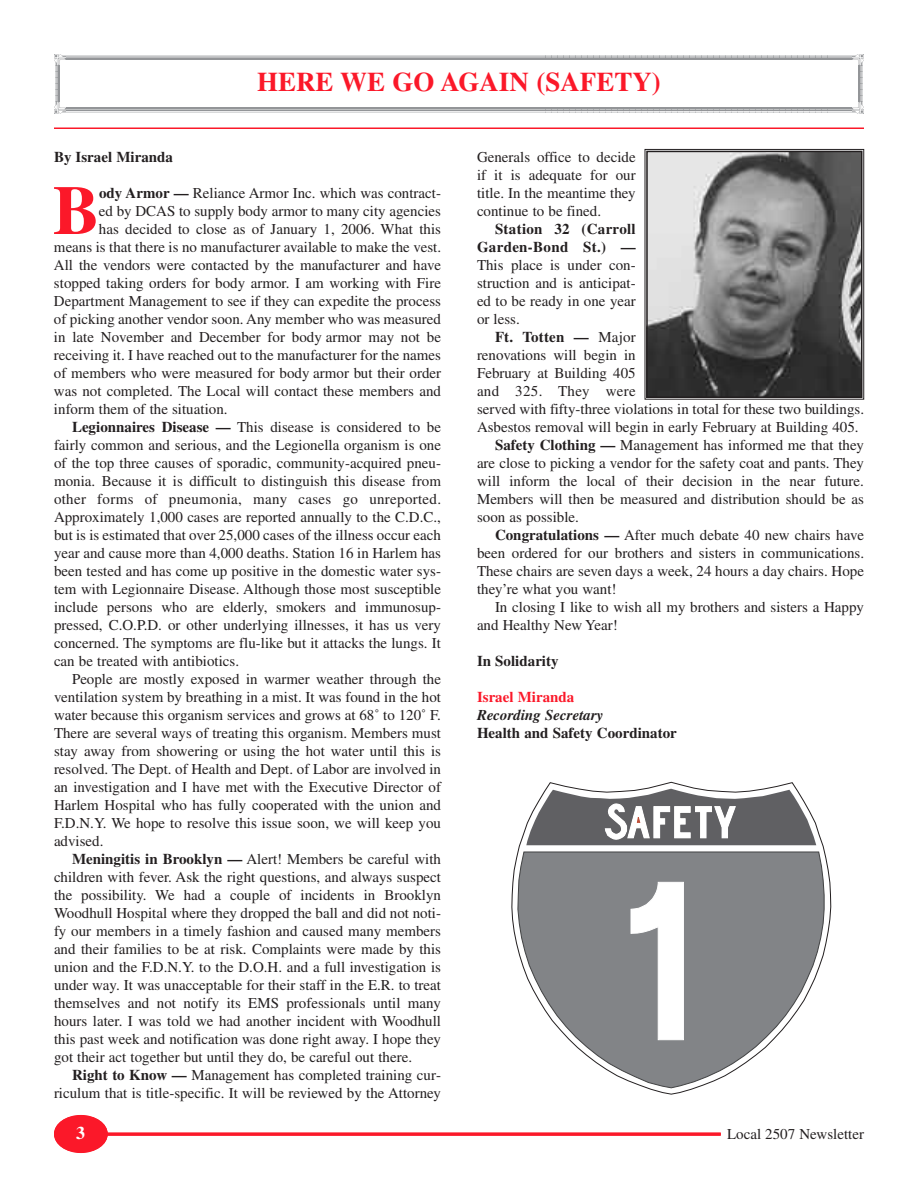
<style>
.page{position:relative;width:918px;height:1188px;background:#fff}
.page>*{position:absolute;margin:0;border:0;box-sizing:border-box;transform-origin:0 0}
.t1{font:700 69.3px "Times";color:#fb1829}
.t2{font:700 27px "Times";color:#fb1829}
.t3{font:700 18px "Times";color:#fff}
.t4{font:15px/18px "Times";color:#231f20;text-align:justify}
.t5{font:700 15px "Times";color:#231f20}
.t6{font:15px "Times";letter-spacing:.02em;color:#231f20}
.t7{font:700 15px/18px "Times";letter-spacing:.02em;color:#231f20;text-align:right}
.t8{font:italic 700 15px "Times";color:#231f20}
.t9{font:700 15px "Times";color:#fb1829}
.s1{font-weight:700}
.s2{font-weight:400}
</style>
<div class="page">
<div style="left:54px;top:1115px;width:54px;height:38px;background:#fb1829;border-radius:50%"></div>
<svg style="left:108px;top:1132px;width:613px;height:4px;background:#fb3443"></svg>
<svg style="left:54px;top:54px;width:810px;height:60px"></svg>
<hr style="left:54px;top:128px;width:810px;height:1px;background:#fb1829">
<img style="left:649px;top:154px;width:210px;height:241px">
<div style="left:645px;top:149px;width:219px;height:250px;border:1px solid #231f20"></div>
<div style="left:646px;top:151px;width:216px;height:247px;border:2px solid #231f20"></div>
<svg style="left:512px;top:782px;width:319px;height:312px"></svg>
<svg style="left:517px;top:851px;width:308px;height:237px"></svg>
<svg style="left:526px;top:789px;width:290px;height:56px"></svg>
<svg style="left:630px;top:882px;width:54px;height:158px"></svg>
<h2 class="t2" style="left:257px;top:66px;width:405px">HERE WE GO AGAIN (SAFETY)</h2>
<p class="t5" style="left:54px;top:148px;width:121px">By Israel Miranda</p>
<h1 class="t1" style="left:53px;top:171px;width:48px">B</h1>
<p class="t4" style="left:99px;top:185px;width:344px"><span class="s1">ody Armor —</span> Reliance Armor Inc. which was contract-</p>
<p class="t4" style="left:99px;top:203px;width:344px">ed by DCAS to supply body armor to many city agencies</p>
<p class="t4" style="left:99px;top:221px;width:344px">has decided to close as of January 1, 2006. What this</p>
<p class="t4" style="left:54px;top:239px;width:389px">means is that there is no manufacturer available to make the vest.</p>
<p class="t4" style="left:54px;top:257px;width:389px">All the vendors were contacted by the manufacturer and have</p>
<p class="t4" style="left:54px;top:275px;width:389px">stopped taking orders for body armor. I am working with Fire</p>
<p class="t4" style="left:54px;top:293px;width:389px">Department Management to see if they can expedite the process</p>
<p class="t4" style="left:54px;top:311px;width:389px">of picking another vendor soon. Any member who was measured</p>
<p class="t4" style="left:54px;top:329px;width:389px">in late November and December for body armor may not be</p>
<p class="t4" style="left:54px;top:347px;width:389px">receiving it. I have reached out to the manufacturer for the names</p>
<p class="t4" style="left:54px;top:365px;width:389px">of members who were measured for body armor but their order</p>
<p class="t4" style="left:54px;top:383px;width:389px">was not completed. The Local will contact these members and</p>
<p class="t4" style="left:54px;top:401px;width:175px">inform them of the situation.</p>
<p class="t4" style="left:72px;top:419px;width:371px"><span class="s1">Legionnaires Disease —</span> This disease is considered to be</p>
<p class="t4" style="left:54px;top:437px;width:389px">fairly common and serious, and the Legionella organism is one</p>
<p class="t4" style="left:54px;top:455px;width:389px">of the top three causes of sporadic, community-acquired pneu-</p>
<p class="t4" style="left:54px;top:473px;width:389px">monia. Because it is difficult to distinguish this disease from</p>
<p class="t6" style="left:54px;top:494px;width:389px">other forms of pneumonia, many cases go unreported.</p>
<p class="t4" style="left:54px;top:509px;width:389px">Approximately 1,000 cases are reported annually to the C.D.C.,</p>
<p class="t4" style="left:54px;top:527px;width:389px">but is is estimated that over 25,000 cases of the illness occur each</p>
<p class="t4" style="left:54px;top:545px;width:389px">year and cause more than 4,000 deaths. Station 16 in Harlem has</p>
<p class="t4" style="left:54px;top:563px;width:389px">been tested and has come up positive in the domestic water sys-</p>
<p class="t4" style="left:54px;top:581px;width:389px">tem with Legionnaire Disease. Although those most susceptible</p>
<p class="t4" style="left:54px;top:599px;width:389px">include persons who are elderly, smokers and immunosup-</p>
<p class="t4" style="left:54px;top:617px;width:389px">pressed, C.O.P.D. or other underlying illnesses, it has us very</p>
<p class="t4" style="left:54px;top:635px;width:389px">concerned. The symptoms are flu-like but it attacks the lungs. It</p>
<p class="t4" style="left:54px;top:653px;width:187px">can be treated with antibiotics.</p>
<p class="t4" style="left:72px;top:671px;width:371px">People are mostly exposed in warmer weather through the</p>
<p class="t4" style="left:54px;top:689px;width:389px">ventilation system by breathing in a mist. It was found in the hot</p>
<p class="t4" style="left:54px;top:707px;width:389px">water because this organism services and grows at 68˚ to 120˚ F.</p>
<p class="t4" style="left:54px;top:725px;width:389px">There are several ways of treating this organism. Members must</p>
<p class="t4" style="left:54px;top:743px;width:389px">stay away from showering or using the hot water until this is</p>
<p class="t4" style="left:54px;top:761px;width:389px">resolved. The Dept. of Health and Dept. of Labor are involved in</p>
<p class="t4" style="left:54px;top:779px;width:389px">an investigation and I have met with the Executive Director of</p>
<p class="t4" style="left:54px;top:797px;width:389px">Harlem Hospital who has fully cooperated with the union and</p>
<p class="t4" style="left:54px;top:815px;width:389px">F.D.N.Y. We hope to resolve this issue soon, we will keep you</p>
<p class="t4" style="left:54px;top:833px;width:51px">advised.</p>
<p class="t4" style="left:72px;top:851px;width:371px"><span class="s1">Meningitis in Brooklyn —</span> Alert! Members be careful with</p>
<p class="t4" style="left:54px;top:869px;width:389px">children with fever. Ask the right questions, and always suspect</p>
<p class="t4" style="left:54px;top:887px;width:389px">the possibility. We had a couple of incidents in Brooklyn</p>
<p class="t4" style="left:54px;top:905px;width:389px">Woodhull Hospital where they dropped the ball and did not noti-</p>
<p class="t4" style="left:54px;top:923px;width:389px">fy our members in a timely fashion and caused many members</p>
<p class="t4" style="left:54px;top:941px;width:389px">and their families to be at risk. Complaints were made by this</p>
<p class="t4" style="left:54px;top:959px;width:389px">union and the F.D.N.Y. to the D.O.H. and a full investigation is</p>
<p class="t4" style="left:54px;top:977px;width:389px">under way. It was unacceptable for their staff in the E.R. to treat</p>
<p class="t4" style="left:54px;top:995px;width:389px">themselves and not notify its EMS professionals until many</p>
<p class="t4" style="left:54px;top:1013px;width:389px">hours later. I was told we had another incident with Woodhull</p>
<p class="t4" style="left:54px;top:1031px;width:389px">this past week and notification was done right away. I hope they</p>
<p class="t4" style="left:54px;top:1049px;width:360px">got their act together but until they do, be careful out there.</p>
<p class="t4" style="left:72px;top:1067px;width:371px"><span class="s1">Right to Know —</span> Management has completed training cur-</p>
<p class="t4" style="left:54px;top:1085px;width:389px">riculum that is title-specific. It will be reviewed by the Attorney</p>
<p class="t3" style="left:76px;top:1122px;width:10px">3</p>
<p class="t4" style="left:477px;top:149px;width:160px">Generals office to decide if it is adequate for our title. In the meantime they continue to be fined.</p>
<p class="t7" style="left:477px;top:220px;width:160px">Station 32 (Carroll<br>Garden-Bond St.) —</p>
<p class="t4" style="left:477px;top:257px;width:160px">This place is under con&shy;struction and is anticipat&shy;ed to be ready in one year or less.</p>
<p class="t5" style="left:495px;top:328px;width:142px">Ft. Totten — <span class="s2">Major</span></p>
<p class="t4" style="left:477px;top:347px;width:160px">renovations will begin in</p>
<p class="t4" style="left:477px;top:365px;width:160px">February at Building 405</p>
<p class="t6" style="left:477px;top:386px;width:160px">and 325. They were</p>
<p class="t4" style="left:477px;top:401px;width:389px">served with fifty-three violations in total for these two buildings.</p>
<p class="t4" style="left:477px;top:419px;width:383px">Asbestos removal will begin in early February at Building 405.</p>
<p class="t4" style="left:495px;top:437px;width:371px"><span class="s1">Safety Clothing —</span> Management has informed me that they</p>
<p class="t4" style="left:477px;top:455px;width:389px">are close to picking a vendor for the safety coat and pants. They</p>
<p class="t4" style="left:477px;top:473px;width:389px">will inform the local of their decision in the near future.</p>
<p class="t4" style="left:477px;top:491px;width:389px">Members will then be measured and distribution should be as</p>
<p class="t4" style="left:477px;top:509px;width:103px">soon as possible.</p>
<p class="t4" style="left:495px;top:527px;width:371px"><span class="s1">Congratulations —</span> After much debate 40 new chairs have</p>
<p class="t4" style="left:477px;top:545px;width:389px">been ordered for our brothers and sisters in communications.</p>
<p class="t4" style="left:477px;top:563px;width:389px">These chairs are seven days a week, 24 hours a day chairs. Hope</p>
<p class="t4" style="left:477px;top:581px;width:141px">they’re what you want!</p>
<p class="t4" style="left:495px;top:599px;width:370px">In closing I like to wish all my brothers and sisters a Happy</p>
<p class="t4" style="left:477px;top:617px;width:142px">and Healthy New Year!</p>
<p class="t5" style="left:477px;top:652px;width:83px">In Solidarity</p>
<p class="t9" style="left:477px;top:688px;width:99px">Israel Miranda</p>
<p class="t8" style="left:477px;top:709px;width:128px">Recording Secretary</p>
<p class="t5" style="left:477px;top:724px;width:201px">Health and Safety Coordinator</p>
<p class="t4" style="left:727px;top:1127px;width:139px">Local 2507 Newsletter</p>
</div>
